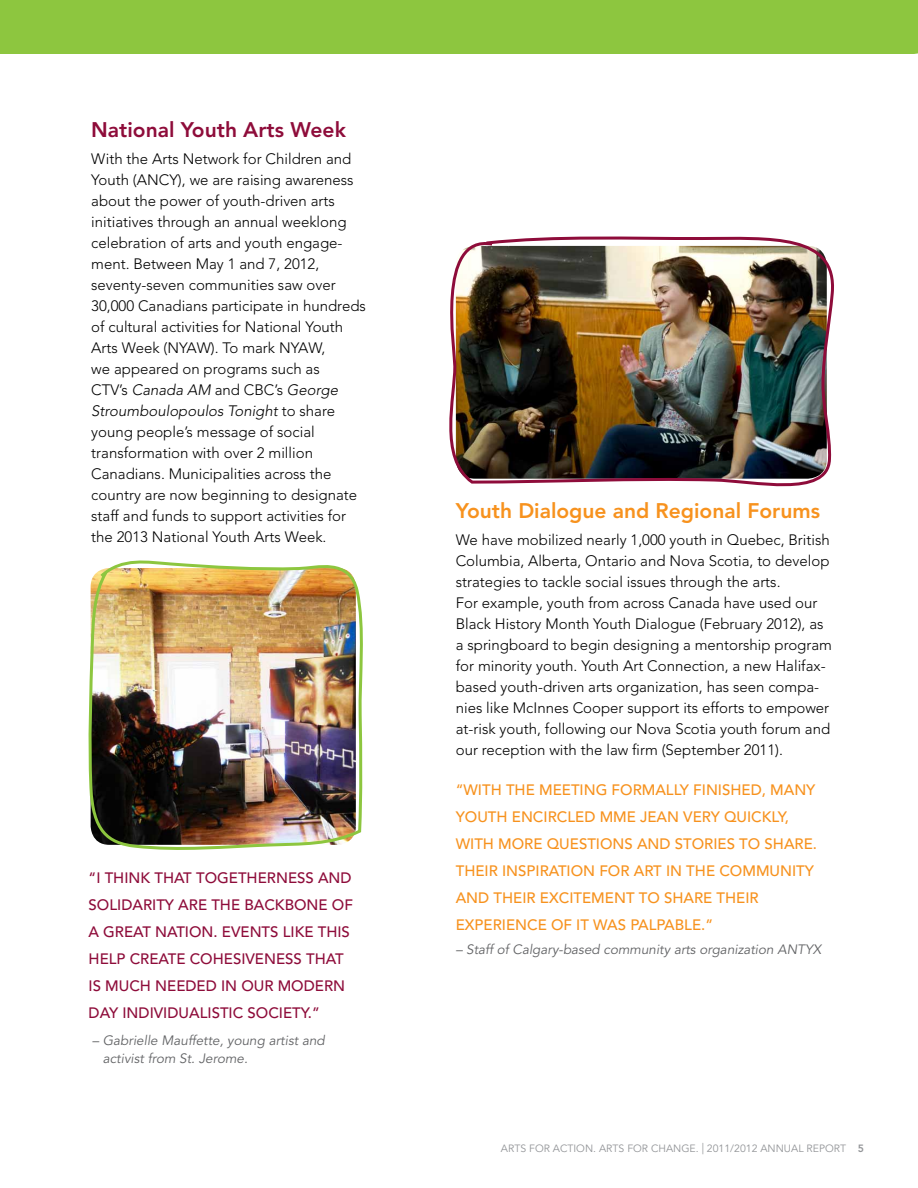
<style>
.page{position:relative;width:918px;height:1188px;background:#fff}
.page>*{position:absolute;margin:0;border:0;box-sizing:border-box;transform-origin:0 0}
.t1{font:800 21px "Avenir";color:#f7921e}
.t2{font:800 21px "Avenir";color:#8e0c3a}
.t3{font:300 15px/21px "Avenir";color:#000}
.t4{font:500 15px/27px "Avenir";color:#f7921e}
.t5{font:500 15px "Avenir";color:#8e0c3a}
.t6{font:italic 13.5px/18px "Avenir";color:#636466}
.t7{font:10.5px "Avenir";color:#939598}
.s1{font-style:italic}
.s2{font-size:14.7px}
.s3{font-weight:800}
</style>
<div class="page">
<img style="left:88px;top:560px;width:275px;height:290px">
<img style="left:449px;top:236px;width:385px;height:251px">
<div style="left:0;top:0;width:918px;height:54px;background:#8dc63f"></div>
<h1 class="t2" style="left:91px;top:117px;width:256px">National Youth Arts Week</h1>
<p class="t3" style="left:91px;top:148px;width:276px">With the Arts Network for Children and Youth (ANCY), we are raising awareness about the power of youth-driven arts initiatives through an annual weeklong celebration of arts and youth engage&shy;ment. Between May 1 and 7, 2012, seventy-seven communities saw over 30,000 Canadians participate in hundreds of cultural activities for National Youth Arts Week (NYAW). To mark NYAW,<br>we appeared on programs such as<br>CTV’s <span class="s1">Canada AM</span> and CBC’s <span class="s1">George Stroumboulopoulos Tonight</span> to share young people’s message of social transformation with over 2 million Canadians. Municipalities across the country are now beginning to designate staff and funds to support activities for the 2013 National Youth Arts Week.</p>
<p class="t5" style="left:89px;top:869px;width:180px">“I THINK THAT TOGETHERNE</p>
<p class="t5" style="left:297px;top:869px;width:56px">SS AN D</p>
<p class="t5" style="left:89px;top:896px;width:101px">SOLIDARITY ARE</p>
<p class="t5" style="left:211px;top:896px;width:95px">THE BACKBONE</p>
<p class="t5" style="left:332px;top:896px;width:23px">OF</p>
<p class="t5" style="left:89px;top:923px;width:37px">A GREAT</p>
<p class="t5" style="left:155px;top:923px;width:11px">NAT</p>
<p class="t5" style="left:185px;top:923px;width:66px">ION . EVENT</p>
<p class="t5" style="left:270px;top:923px;width:81px">S LIKE THIS</p>
<p class="t5" style="left:89px;top:950px;width:21px">HELP</p>
<p class="t5" style="left:130px;top:950px;width:21px">CREATE</p>
<p class="t5" style="left:190px;top:950px;width:76px">COHESIVENE</p>
<p class="t5" style="left:285px;top:950px;width:51px">SS THAT</p>
<p class="t5" style="left:89px;top:977px;width:78px">IS MUCH NEE</p>
<p class="t5" style="left:186px;top:977px;width:68px">DED IN OUR</p>
<p class="t5" style="left:278px;top:977px;width:48px">MODERN</p>
<p class="t5" style="left:89px;top:1004px;width:101px">DAY IN DIVIDUAL</p>
<p class="t5" style="left:208px;top:1004px;width:114px">ISTIC SOCIETY.”</p>
<p class="t6" style="left:103px;top:1032px;width:223px;text-indent:-11px">– Gabrielle Mauffette, young artist and activist from St. Jerome.</p>
<h1 class="t1" style="left:456px;top:498px;width:366px">Youth Dialogue and Regional Forums</h1>
<p class="t3" style="left:456px;top:529px;width:378px">We have mobilized nearly 1,000 youth in Quebec, British Columbia, Alberta, Ontario and Nova Scotia, to develop strategies to tackle social issues through the arts.<br>For example, youth from across Canada have used our Black History Month Youth Dialogue (February 2012), as a springboard to begin designing a mentorship program for minority youth. Youth Art Connection, a new Halifax&shy;based youth-driven arts organization, has seen compa&shy;nies like McInnes Cooper support its efforts to empower at-risk youth, following our Nova Scotia youth forum and our reception with the law firm (September 2011).</p>
<p class="t4" style="left:456px;top:777px;width:361px">“WITH THE MEETIN G FORMALLY FIN ISHED, MANY<br>YOUT</p>
<p class="t4" style="left:497px;top:804px;width:154px">H ENCIRCLED MME JEAN</p>
<p class="t4" style="left:683px;top:804px;width:107px">VERY QU ICKLY,</p>
<p class="t4" style="left:456px;top:831px;width:67px">WITH MORE</p>
<p class="t4" style="left:547px;top:831px;width:148px">QUESTIONS AN D STOR</p>
<p class="t4" style="left:713px;top:831px;width:81px">IES TO SHARE</p>
<p class="t4" style="left:813px;top:831px;width:6px">.</p>
<p class="t4" style="left:456px;top:858px;width:189px">THEIR INSPIRATION FOR ART</p>
<p class="t4" style="left:666px;top:858px;width:150px">IN THE COMMUNITY</p>
<p class="t4" style="left:456px;top:885px;width:160px">AN D THEIR EXCITEMENT</p>
<p class="t4" style="left:639px;top:885px;width:56px">TO SHARE</p>
<p class="t4" style="left:717px;top:885px;width:42px">THEIR</p>
<p class="t4" style="left:456px;top:912px;width:185px">EXPERIENCE OF IT WAS PALPA</p>
<p class="t4" style="left:675px;top:912px;width:40px">BLE.”</p>
<p class="t6" style="left:456px;top:941px;width:367px">– Staff of Calgary-based community arts organization ANTYX</p>
<p class="t7" style="left:501px;top:1143px;width:365px">ARTS FOR ACTION. ARTS FOR CHANGE. <span class="s2">|</span> 2011/2012 ANNUAL REPORT <span class="s3">5</span></p>
</div>
